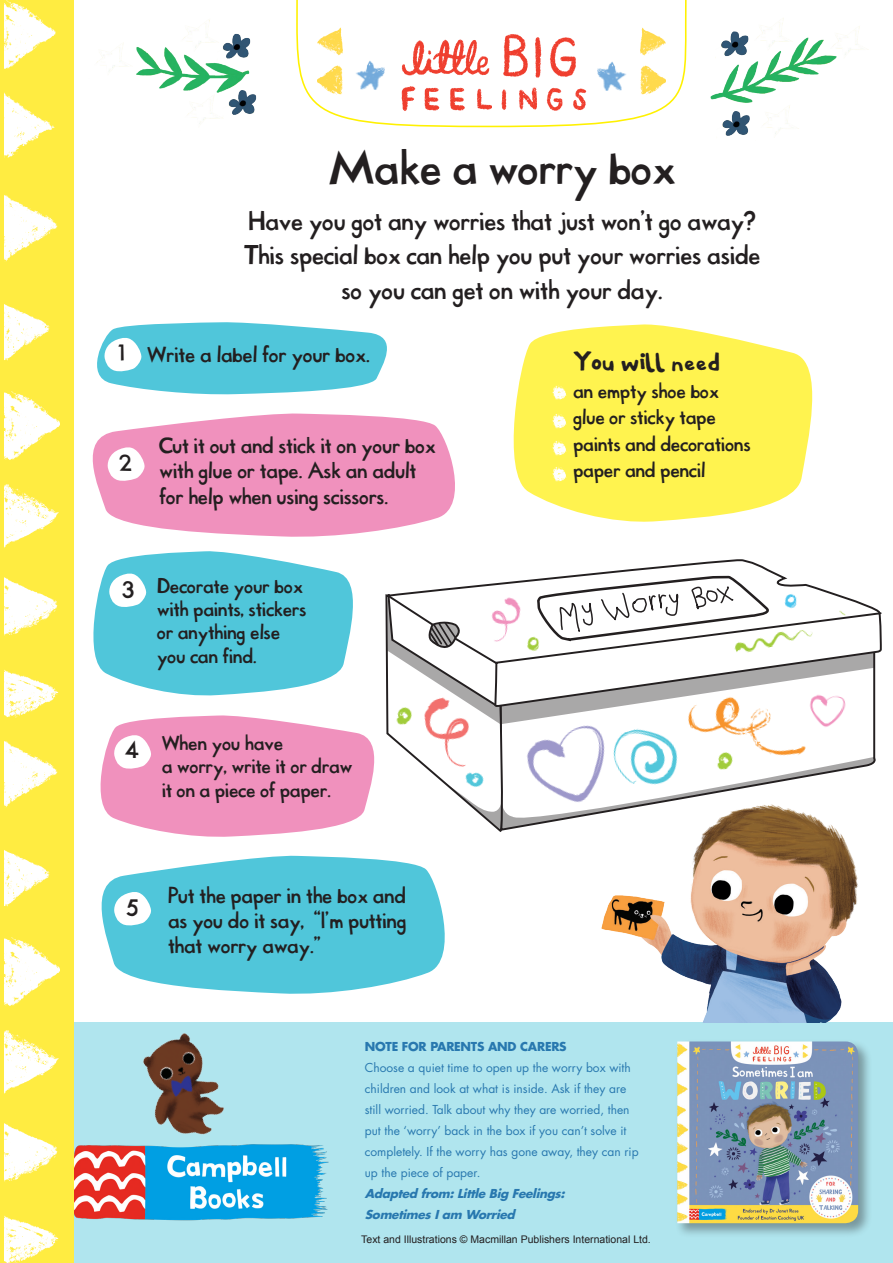
<style>
.page{position:relative;width:893px;height:1263px;background:#fff}
.page>*{position:absolute;margin:0;border:0;box-sizing:border-box;transform-origin:0 0}
.t1{font:45.75px "Meltura";color:#231f20}
.t2{font:700 25.05px "Honey Hill";color:#231f20}
.t3{font:24.9px/34.7px "Meltura";color:#231f20;text-align:center}
.t4{font:21px/25.2px "Meltura";color:#231f20}
.t5{font:19.5px/23.4px "Meltura";color:#231f20}
.t6{font:12px/21px "Futura Std";color:#2878af}
.t7{font:italic 700 12px/21px "Futura Std";color:#2878af}
.t8{font:700 12px "Futura Std";letter-spacing:-.02em;color:#2878af}
.t9{font:10.5px "Arial";color:#231f20}
</style>
<div class="page">
<div style="left:72px;top:1023px;width:821px;height:240px;background:#b0e5ee"></div>
<img style="left:74px;top:1144px;width:255px;height:77px">
<div style="left:0;top:0;width:74px;height:1263px;background:#ffec41"></div>
<img style="left:4px;top:741px;width:55px;height:522px">
<svg style="left:296px;top:0;width:391px;height:128px"></svg>
<img style="left:637px;top:23px;width:13px;height:83px">
<img style="left:317px;top:20px;width:29px;height:86px">
<img style="left:583px;top:56px;width:45px;height:36px">
<img style="left:353px;top:55px;width:45px;height:36px">
<img style="left:391px;top:83px;width:201px;height:42px">
<img style="left:389px;top:18px;width:104px;height:63px">
<img style="left:498px;top:12px;width:99px;height:67px">
<svg style="left:513px;top:324px;width:300px;height:197px;background:#fff468"></svg>
<div style="left:675px;top:1039px;width:197px;height:199px;background:#231f20;opacity:.39"></div>
<img style="left:677px;top:1041px;width:181px;height:182px">
<svg style="left:92px;top:413px;width:363px;height:108px;background:#f19cc3"></svg>
<svg style="left:101px;top:855px;width:314px;height:139px;background:#66cdde"></svg>
<img style="left:97px;top:20px;width:160px;height:104px">
<img style="left:650px;top:12px;width:219px;height:124px">
<img style="left:548px;top:382px;width:22px;height:22px">
<img style="left:548px;top:410px;width:22px;height:22px">
<img style="left:548px;top:438px;width:22px;height:21px">
<img style="left:548px;top:464px;width:22px;height:21px">
<svg style="left:97px;top:322px;width:290px;height:73px"></svg>
<svg style="left:107px;top:446px;width:38px;height:37px"></svg>
<svg style="left:113px;top:891px;width:38px;height:36px"></svg>
<img style="left:4px;top:0;width:55px;height:718px">
<img style="left:415px;top:839px;width:443px;height:183px">
<svg style="left:93px;top:521px;width:789px;height:318px"></svg>
<img style="left:706px;top:740px;width:42px;height:38px">
<img style="left:115px;top:1022px;width:134px;height:141px">
<h3 class="t4" style="left:114px;top:342px;width:16px">1</h3>
<h3 class="t4" style="left:118px;top:453px;width:16px">2</h3>
<h1 class="t1" style="left:329px;top:142px;width:348px">Make a worry box</h1>
<h3 class="t3" style="left:244px;top:205px;width:518px">Have you got any worries that just won’t go away?<br>This special box can help you put your worries aside so you can get on with your day.</h3>
<h3 class="t4" style="left:148px;top:343px;width:224px">Write a label for your box.</h3>
<h3 class="t4" style="left:159px;top:435px;width:278px">Cut it out and stick it on your box with glue or tape. Ask an adult for help when using scissors.</h3>
<h2 class="t2" style="left:573px;top:350px;width:149px">You will need</h2>
<h3 class="t5" style="left:573px;top:379px;width:179px;line-height:26.5px">an empty shoe box glue or sticky tape paints and decorations paper and pencil</h3>
<h3 class="t4" style="left:121px;top:580px;width:16px">3</h3>
<h3 class="t5" style="left:157px;top:576px;width:151px">Decorate your box with paints, stickers or anything else you can find.</h3>
<h3 class="t4" style="left:125px;top:740px;width:16px">4</h3>
<h3 class="t5" style="left:162px;top:733px;width:192px">When you have<br>a worry, write it or draw it on a piece of paper.</h3>
<h3 class="t4" style="left:127px;top:897px;width:13px">5</h3>
<h3 class="t4" style="left:168px;top:885px;width:240px;text-align:justify">Put the paper in the box and as you do it say, “I’m putting that worry away.”</h3>
<p class="t8" style="left:365px;top:1039px;width:203px">NOTE FOR PARENTS AND CARERS</p>
<p class="t6" style="left:365px;top:1057px;width:275px">Choose a quiet time to open up the worry box with children and look at what is inside. Ask if they are still worried. Talk about why they are worried, then put the ‘worry’ back in the box if you can’t solve it completely. If the worry has gone away, they can rip up the piece of paper.</p>
<p class="t7" style="left:365px;top:1183px;width:205px">Adapted from:LittleBig Feelings:<br>SometimesIam Worried</p>
<p class="t9" style="left:361px;top:1233px;width:291px">Text and Illustrations © Macmillan Publishers International Ltd.</p>
</div>
